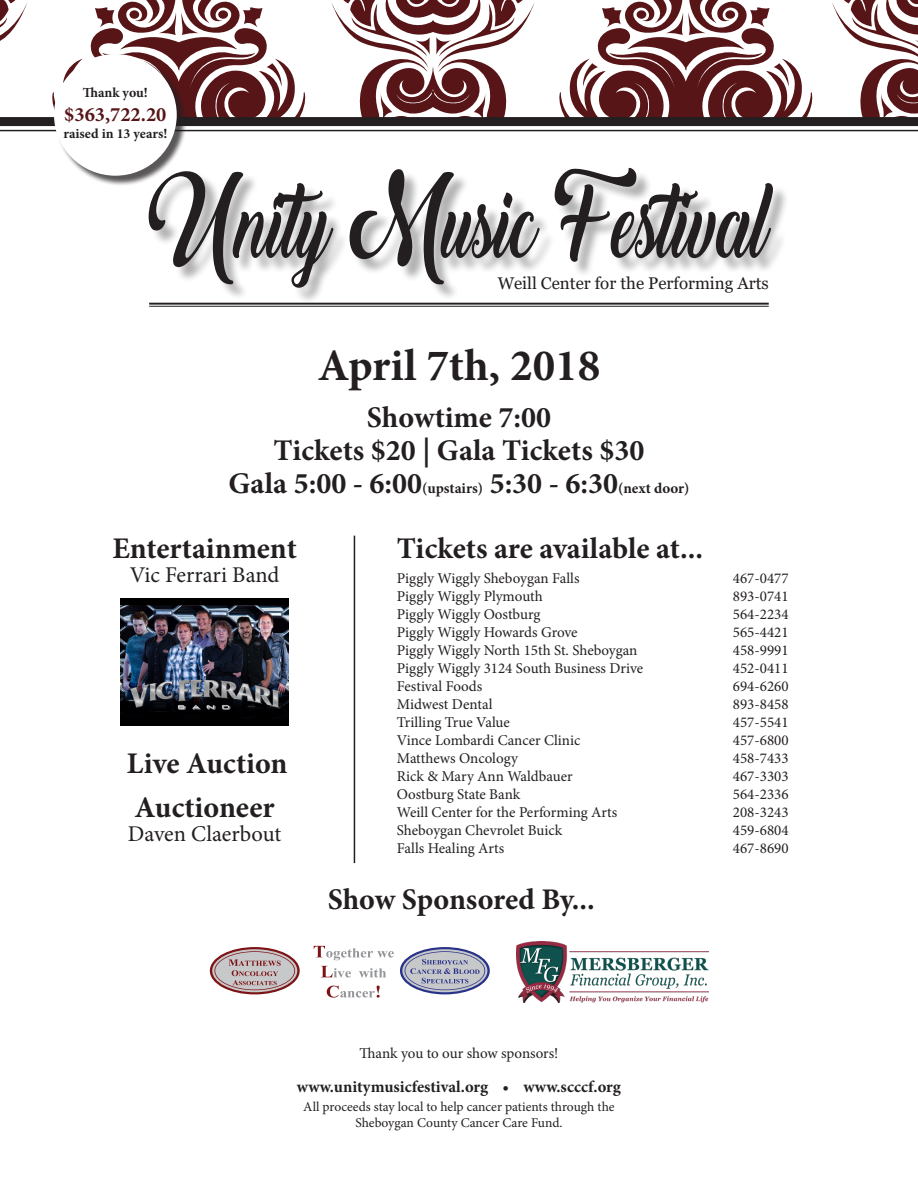
<style>
.page{position:relative;width:918px;height:1188px;background:#fff}
.page>*{position:absolute;margin:0;border:0;box-sizing:border-box;transform-origin:0 0}
.t1{font:92.7px "Backto Black Demo";color:#231f20;scale:.71 1}
.t2{font:700 45px "Minion Pro";color:#231f20}
.t3{font:700 30px/33px "Minion Pro";color:#231f20;text-align:center}
.t4{font:22.5px "Minion Pro";color:#231f20}
.t5{font:700 20.4px "Minion Pro";color:#571517}
.t6{font:16.8px "Georgia";color:#231f20}
.t7{font:700 16.5px "Minion Pro";color:#231f20}
.t8{font:15px "Minion Pro";color:#231f20}
.t9{font:700 13.8px "Minion Pro";color:#231f20}
.t10{font:13.5px "Minion Pro";color:#231f20}
.s1{font-size:15px}
</style>
<div class="page">
<svg style="left:832px;top:0;width:86px;height:117px"></svg>
<svg style="left:331px;top:0;width:204px;height:117px"></svg>
<svg style="left:0;top:0;width:28px;height:41px"></svg>
<svg style="left:52px;top:0;width:254px;height:117px"></svg>
<svg style="left:559px;top:0;width:254px;height:117px"></svg>
<hr style="left:354px;top:536px;width:1px;height:327px;background:#231f20">
<div style="left:151px;top:171px;width:638px;height:133px;background:#231f20;opacity:.35"></div>
<hr style="left:149px;top:303px;width:620px;height:2px;background:#231f20">
<hr style="left:149px;top:306px;width:620px;height:1px;background:#231f20">
<div style="left:0;top:117px;width:918px;height:9px;background:#231f20"></div>
<hr style="left:0;top:130px;width:918px;height:1px;background:#231f20">
<div style="left:55px;top:55px;width:132px;height:131px;background:#231f20;opacity:.75"></div>
<div style="left:54px;top:54px;width:123px;height:122px;background:#fff;border-radius:50%"></div>
<svg style="left:314px;top:946px;width:80px;height:14px"></svg>
<svg style="left:321px;top:966px;width:30px;height:12px"></svg>
<svg style="left:359px;top:968px;width:27px;height:10px"></svg>
<svg style="left:327px;top:986px;width:53px;height:12px"></svg>
<svg style="left:210px;top:947px;width:90px;height:47px"></svg>
<svg style="left:400px;top:947px;width:90px;height:47px"></svg>
<img style="left:516px;top:941px;width:192px;height:61px">
<img style="left:120px;top:599px;width:169px;height:126px">
<p class="t9" style="left:83px;top:83px;width:66px">Thank you!</p>
<p class="t5" style="left:64px;top:100px;width:104px">$363,722.20</p>
<p class="t9" style="left:63px;top:124px;width:106px">raised in 13 years!</p>
<p class="t1" style="left:238px;top:172px;width:749px">nity Music Festival</p>
<p class="t1" style="left:149px;top:156px;width:127px">U</p>
<p class="t6" style="left:498px;top:273px;width:273px">Weill Center for the Performing Arts</p>
<p class="t2" style="left:318px;top:334px;width:284px">April 7th, 2018</p>
<p class="t3" style="left:274px;top:400px;width:372px">Showtime 7:00<br>Tickets $20 | Gala Tickets $30</p>
<p class="t3" style="left:229px;top:466px;width:462px">Gala 5:00 - 6:00<span class="s1">(upstairs)</span> 5:30 - 6:30<span class="s1">(next door)</span></p>
<p class="t3" style="left:112px;top:531px;width:186px">Entertainment</p>
<p class="t4" style="left:130px;top:560px;width:151px">Vic Ferrari Band</p>
<p class="t3" style="left:127px;top:746px;width:162px">Live Auction</p>
<p class="t3" style="left:135px;top:790px;width:141px">Auctioneer</p>
<p class="t4" style="left:128px;top:819px;width:155px">Daven Claerbout</p>
<p class="t3" style="left:397px;top:531px;width:308px">Tickets are available at...</p>
<p class="t8" style="left:397px;top:568px;width:184px">Piggly Wiggly Sheboygan Falls</p>
<p class="t8" style="left:733px;top:568px;width:57px">467-0477</p>
<p class="t8" style="left:397px;top:586px;width:147px">Piggly Wiggly Plymouth</p>
<p class="t8" style="left:733px;top:586px;width:57px">893-0741</p>
<p class="t8" style="left:397px;top:604px;width:145px">Piggly Wiggly Oostburg</p>
<p class="t8" style="left:733px;top:604px;width:57px">564-2234</p>
<p class="t8" style="left:397px;top:622px;width:182px">Piggly Wiggly Howards Grove</p>
<p class="t8" style="left:733px;top:622px;width:57px">565-4421</p>
<p class="t8" style="left:397px;top:640px;width:242px">Piggly Wiggly North 15th St. Sheboygan</p>
<p class="t8" style="left:733px;top:640px;width:57px">458-9991</p>
<p class="t8" style="left:397px;top:658px;width:248px">Piggly Wiggly 3124 South Business Drive</p>
<p class="t8" style="left:733px;top:658px;width:57px">452-0411</p>
<p class="t8" style="left:397px;top:676px;width:87px">Festival Foods</p>
<p class="t8" style="left:733px;top:676px;width:57px">694-6260</p>
<p class="t8" style="left:397px;top:694px;width:97px">Midwest Dental</p>
<p class="t8" style="left:733px;top:694px;width:57px">893-8458</p>
<p class="t8" style="left:397px;top:712px;width:115px">Trilling True Value</p>
<p class="t8" style="left:733px;top:712px;width:57px">457-5541</p>
<p class="t8" style="left:397px;top:730px;width:185px">Vince Lombardi Cancer Clinic</p>
<p class="t8" style="left:733px;top:730px;width:57px">457-6800</p>
<p class="t8" style="left:397px;top:748px;width:123px">Matthews Oncology</p>
<p class="t8" style="left:733px;top:748px;width:57px">458-7433</p>
<p class="t8" style="left:397px;top:766px;width:177px">Rick &amp; Mary Ann Waldbauer</p>
<p class="t8" style="left:733px;top:766px;width:57px">467-3303</p>
<p class="t8" style="left:397px;top:784px;width:125px">Oostburg State Bank</p>
<p class="t8" style="left:733px;top:784px;width:57px">564-2336</p>
<p class="t8" style="left:397px;top:802px;width:222px">Weill Center for the Performing Arts</p>
<p class="t8" style="left:733px;top:802px;width:57px">208-3243</p>
<p class="t8" style="left:397px;top:820px;width:167px">Sheboygan Chevrolet Buick</p>
<p class="t8" style="left:733px;top:820px;width:57px">459-6804</p>
<p class="t8" style="left:397px;top:838px;width:109px">Falls Healing Arts</p>
<p class="t8" style="left:733px;top:838px;width:57px">467-8690</p>
<p class="t3" style="left:328px;top:883px;width:268px">Show Sponsored By...</p>
<p class="t8" style="left:360px;top:1044px;width:200px">Thank you to our show sponsors!</p>
<p class="t7" style="left:297px;top:1075px;width:326px">www.unitymusicfestival.org • www.scccf.org</p>
<p class="t10" style="left:303px;top:1098px;width:313px">All proceeds stay local to help cancer patients through the</p>
<p class="t10" style="left:355px;top:1114px;width:209px">Sheboygan County Cancer Care Fund.</p>
</div>
